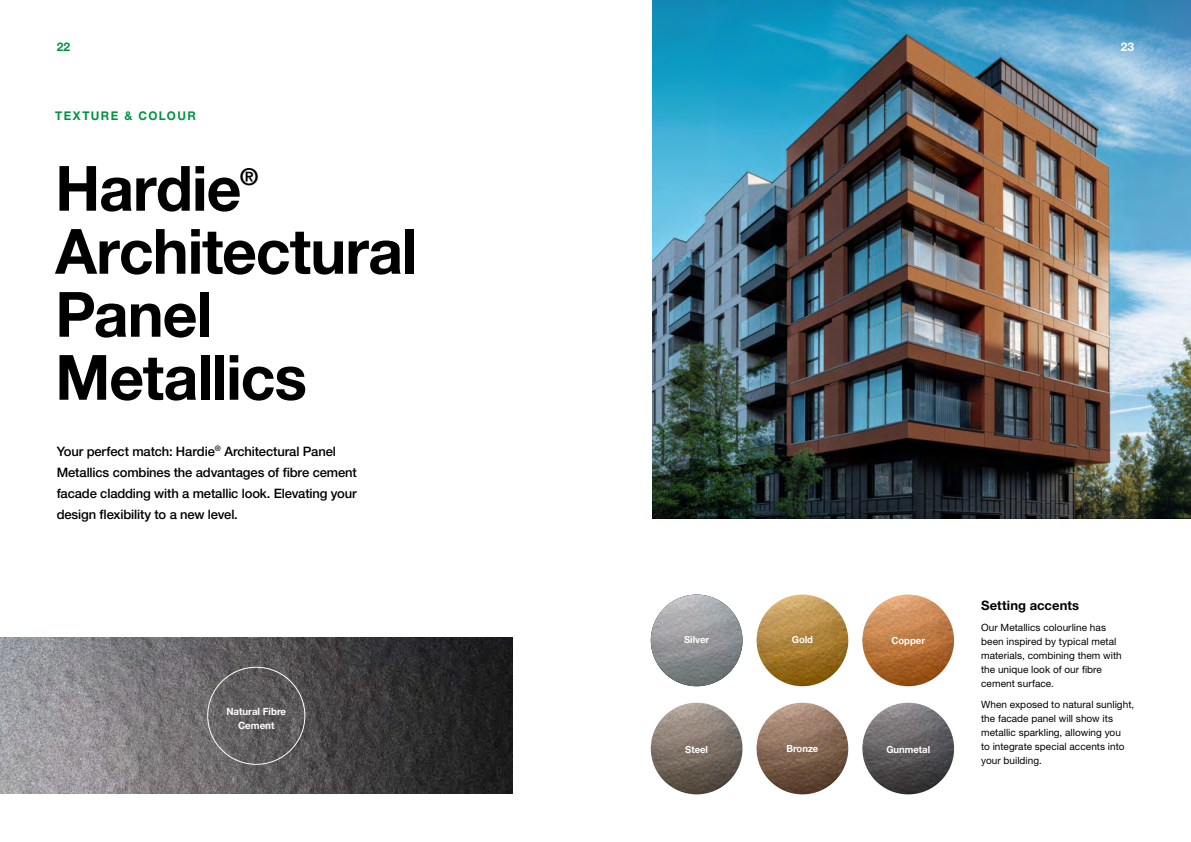
<style>
.page{position:relative;width:1191px;height:842px;background:#fff}
.page>*{position:absolute;margin:0;border:0;box-sizing:border-box;transform-origin:0 0}
.t1{font:700 62.5px/63px "Helvetica Neue LT Pro";letter-spacing:-.015em;color:#000}
.t2{font:700 23.3px "Helvetica Neue LT Pro";color:#000}
.t3{font:500 13px/21px "Helvetica Neue LT Pro";letter-spacing:-.01em;color:#000}
.t4{font:700 13px "Helvetica Neue LT Pro";letter-spacing:.005em;color:#000}
.t5{font:700 12px "Helvetica Neue LT Pro";letter-spacing:.12em;color:#009346}
.t6{font:700 12px "Helvetica Neue LT Pro";color:#fff}
.t7{font:10px/14px "Helvetica Neue LT Pro";letter-spacing:.005em;color:#000}
.t8{font:700 10px/14px "Helvetica Neue LT Pro";color:#fff;text-align:center}
.t9{font:700 9.8px "Helvetica Neue LT Pro";color:#fff}
</style>
<div class="page">
<img style="left:652px;top:0;width:539px;height:519px">
<img style="left:651px;top:594px;width:91px;height:92px;border-radius:46px">
<img style="left:756px;top:594px;width:92px;height:92px;border-radius:46px">
<img style="left:862px;top:594px;width:92px;height:92px;border-radius:46px">
<img style="left:862px;top:703px;width:92px;height:91px;border-radius:46px">
<img style="left:756px;top:703px;width:92px;height:91px;border-radius:46px">
<img style="left:651px;top:703px;width:91px;height:91px;border-radius:46px">
<img style="left:0;top:638px;width:512px;height:156px">
<p class="t5" style="left:57px;top:39px;width:15px">22</p>
<p class="t6" style="left:1120px;top:39px;width:15px">23</p>
<p class="t5" style="left:55px;top:108px;width:142px">TEXTURE &amp; COLOUR</p>
<h1 class="t1" style="left:55px;top:155px;width:188px">Hardie</h1>
<h2 class="t2" style="left:240px;top:162px;width:20px">®</h2>
<h1 class="t1" style="left:55px;top:218px;width:364px">Architectural<br>Panel<br>Metallics</h1>
<h3 class="t3" style="left:57px;top:440px;width:301px">Your perfect match: Hardie<sup>®</sup> Architectural Panel Metallics combines the advantages of fibre cement facade cladding with a metallic look. Elevating your design flexibility to a new level.</h3>
<p class="t8" style="left:226px;top:704px;width:61px">Natural Fibre<br>Cement</p>
<p class="t9" style="left:684px;top:634px;width:27px">Silver</p>
<p class="t9" style="left:792px;top:634px;width:23px">Gold</p>
<p class="t9" style="left:891px;top:635px;width:35px">Copper</p>
<p class="t9" style="left:685px;top:743px;width:24px">Steel</p>
<p class="t9" style="left:786px;top:742px;width:34px">Bronze</p>
<p class="t9" style="left:886px;top:744px;width:45px">Gunmetal</p>
<h3 class="t4" style="left:981px;top:597px;width:100px">Setting accents</h3>
<p class="t7" style="left:981px;top:620px;width:142px">Our Metallics colourline has been inspired by typical metal materials, combining them with the unique look of our fibre cement surface.</p>
<p class="t7" style="left:981px;top:697px;width:155px">When exposed to natural sunlight, the facade panel will show its metallic sparkling, allowing you<br>to integrate special accents into your building.</p>
</div>
